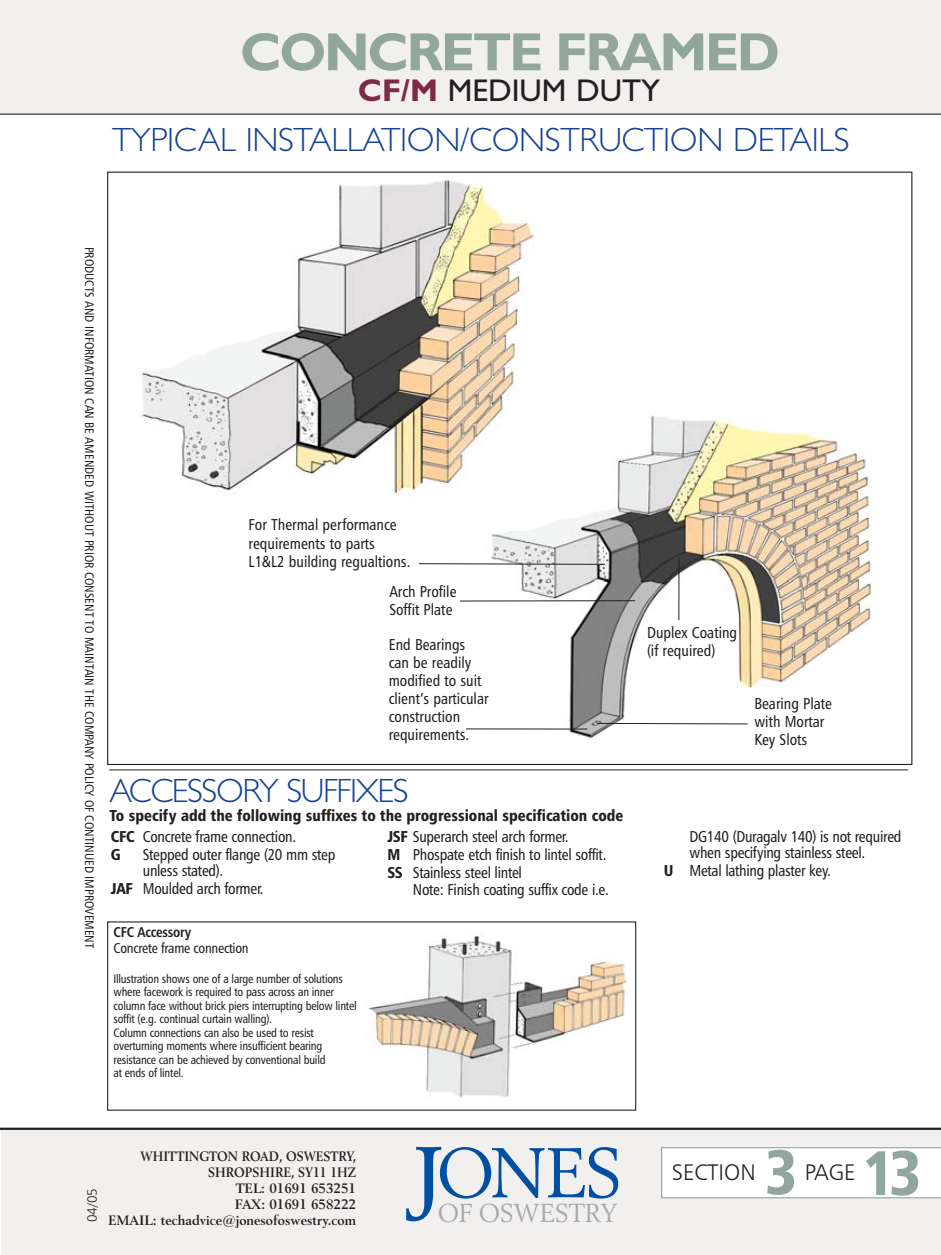
<style>
.page{position:relative;width:941px;height:1255px;background:#fff}
.page>*{position:absolute;margin:0;border:0;box-sizing:border-box;transform-origin:0 0}
.t1{font:69.98px "Revival 565 BT";color:#004fa3}
.t2{font:63px "Humanist 777 BT Black Condensed B";color:#91a79d}
.t3{font:700 54px "Gill Sans";letter-spacing:-.045em;color:#91a79d}
.t4{font:300 33.75px "Gill Sans";letter-spacing:-.01em;color:#164397}
.t5{font:300 33.75px "Gill Sans";letter-spacing:-.04em;color:#164397}
.t6{font:31.5px "Gill Sans";color:#231f20}
.t7{font:25.88px "Revival 565 BT";letter-spacing:-.03em;color:#a7a9ac}
.t8{font:22.5px "Humanist 777 BT Light B";color:#231f20}
.t9{font:15.75px/15.8px "Humanist 777 BT Roman Condensed B";letter-spacing:-.02em;color:#231f20}
.t10{font:15.75px/18px "Humanist 777 BT Roman Condensed B";color:#231f20}
.t11{font:15.75px "Humanist 777 BT Black Condensed B";color:#231f20}
.t12{font:14.17px "Humanist 777 BT Roman Condensed B";letter-spacing:-.02em;color:#231f20}
.t13{font:14.17px "Humanist 777 BT Bold Condensed B";letter-spacing:-.02em;color:#231f20}
.t14{font:700 13.5px/16.2px "Revival 565 BT";color:#231f20;text-align:right;scale:.9 1}
.t15{font:13.5px "Humanist 777 BT Light B";color:#231f20}
.t16{font:12.38px "Humanist 777 BT Roman Condensed B";color:#231f20}
.t17{font:12.15px/13.5px "Humanist 777 BT Roman Condensed B";letter-spacing:-.02em;color:#231f20}
.s1{font-weight:700;color:#7e2a46}
.s2{font-family:"Humanist 777 BT Black Condensed B"}
.s3{font-size:103.27px}
</style>
<div class="page">
<svg style="left:107px;top:171px;width:806px;height:594px"></svg>
<div style="left:1px;top:1129px;width:939px;height:125px;background:#f2f0ee"></div>
<div style="left:0;top:0;width:940px;height:114px;background:#f2f0ee"></div>
<div style="left:661px;top:1147px;width:279px;height:51px;background:#fff"></div>
<hr style="left:0;top:1127px;width:940px;height:2px;background:#231f20">
<hr style="left:0;top:114px;width:940px;height:1px;background:#231f20">
<hr style="left:109px;top:769px;width:798px;height:1px;background:#231f20">
<img style="left:485px;top:411px;width:387px;height:329px">
<img style="left:137px;top:177px;width:406px;height:348px">
<hr style="left:678px;top:558px;width:1px;height:62px;background:#231f20">
<hr style="left:460px;top:600px;width:175px;height:1px;background:#231f20">
<hr style="left:597px;top:723px;width:150px;height:1px;background:#231f20">
<hr style="left:466px;top:728px;width:121px;height:1px;background:#231f20">
<hr style="left:419px;top:563px;width:185px;height:1px;background:#231f20">
<img style="left:363px;top:935px;width:264px;height:163px">
<h3 class="t3" style="left:240px;top:33px;width:541px">CONCRETE FRAMED</h3>
<h3 class="t6" style="left:358px;top:79px;width:304px"><span class="s1">CF/M</span> MEDIUM DUTY</h3>
<h3 class="t4" style="left:112px;top:128px;width:739px">TYPICAL INSTALLATION/CONSTRUCTION DETAILS</h3>
<p class="t16" style="left:94px;top:246px;width:703px;rotate:90deg">PRODUCTS AND INFORMATION CAN BE AMENDED WITHOUT PRIOR CONSENT TO MAINTAIN THE COMPANY POLICY OF CONTINUED IMPROVEMENT</p>
<p class="t10" style="left:248px;top:517px;width:163px">For Thermal performance requirements to parts<br>L1&amp;L2 building regualtions.</p>
<p class="t10" style="left:389px;top:584px;width:69px">Arch Profile<br>Soffit Plate</p>
<p class="t10" style="left:388px;top:636px;width:101px">End Bearings can be readily modified to suit client’s particular construction requirements.</p>
<p class="t10" style="left:646px;top:625px;width:92px">Duplex Coating (if required)</p>
<h3 class="t5" style="left:109px;top:779px;width:301px">ACCESSORY SUFFIXES</h3>
<p class="t11" style="left:109px;top:809px;width:515px">To specify add the following suffixes to the progressional specification code</p>
<p class="t10" style="left:754px;top:696px;width:79px">Bearing Plate with Mortar<br>Key Slots</p>
<p class="t9" style="left:111px;top:830px;width:187px"><span class="s2">CFC</span> Concrete frame connection.</p>
<p class="t11" style="left:111px;top:848px;width:11px">G</p>
<p class="t9" style="left:143px;top:848px;width:194px">Stepped outer flange (20 mm step unless stated).</p>
<p class="t9" style="left:111px;top:881px;width:154px"><span class="s2">JAF</span> Moulded arch former.</p>
<p class="t13" style="left:113px;top:926px;width:79px">CFC Accessory</p>
<p class="t12" style="left:113px;top:942px;width:137px">Concrete frame connection</p>
<p class="t17" style="left:113px;top:972px;width:245px">Illustration shows one of a large number of solutions where facework is required to pass across an inner column face without brick piers interrupting below lintel soffit (e.g. continual curtain walling).<br>Column connections can also be used to resist overturning moments where insufficient bearing resistance can be achieved by conventional build<br>at ends of lintel.</p>
<p class="t9" style="left:387px;top:829px;width:220px;line-height:17.8px"><span class="s2">JSF</span> Superarch steel arch former.<br><span class="s2">M</span> Phospate etch finish to lintel soffit.<br><span class="s2">SS</span> Stainless steel lintel</p>
<p class="t9" style="left:413px;top:883px;width:197px">Note: Finish coating suffix code i.e.</p>
<p class="t9" style="left:689px;top:830px;width:213px">DG140 (Duragalv 140) is not required when specifying stainless steel.</p>
<p class="t9" style="left:663px;top:863px;width:168px"><span class="s2">U</span> Metal lathing plaster key.</p>
<p class="t15" style="left:87px;top:1222px;width:35px;rotate:-90deg">04/05</p>
<p class="t14" style="left:108px;top:1148px;width:277px">WHITTINGTON ROAD, OSWESTRY,<br>SHROPSHIRE, SY11 1HZ<br>TEL: 01691 653251<br>FAX: 01691 658222<br>EMAIL: techadvice@jonesofoswestry.com</p>
<h1 class="t1" style="left:405px;top:1140px;width:220px"><span class="s3">J</span>ONES</h1>
<h3 class="t7" style="left:437px;top:1200px;width:181px">OF OSWESTRY</h3>
<h3 class="t8" style="left:671px;top:1162px;width:85px">SECTION</h3>
<h2 class="t2" style="left:764px;top:1146px;width:35px">3</h2>
<h3 class="t8" style="left:804px;top:1163px;width:52px">PAGE</h3>
<h2 class="t2" style="left:862px;top:1147px;width:61px">13</h2>
</div>
